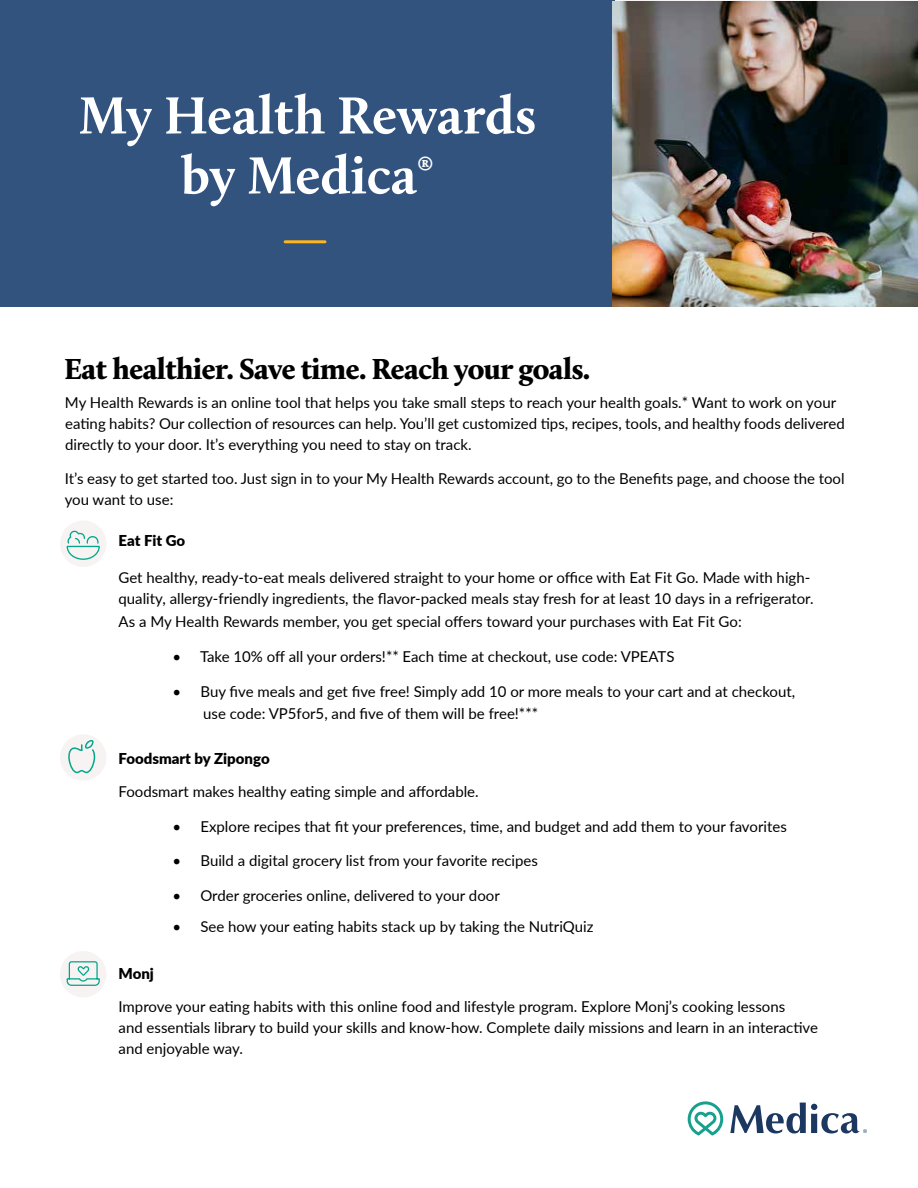
<style>
.page{position:relative;width:918px;height:1188px;background:#fff}
.page>*{position:absolute;margin:0;border:0;box-sizing:border-box;transform-origin:0 0}
.t1{font:700 54px/60px "Calluna";color:#fff;text-align:center}
.t2{font:900 30px "Calluna";letter-spacing:-.02em;color:#000}
.t3{font:15px/21px "Lato";color:#000}
.t4{font:900 15px "Lato";color:#000}
</style>
<div class="page">
<div style="left:0;top:0;width:615px;height:307px;background:#33537f"></div>
<hr style="left:285px;top:240px;width:40px;height:3px;background:#fdb71e">
<svg style="left:730px;top:1103px;width:137px;height:30px"></svg>
<svg style="left:688px;top:1101px;width:35px;height:34px"></svg>
<img style="left:612px;top:1px;width:306px;height:306px">
<div style="left:60px;top:521px;width:46px;height:46px;background:#f7f3f3;border-radius:50%"></div>
<svg style="left:67px;top:531px;width:33px;height:29px"></svg>
<div style="left:60px;top:734px;width:46px;height:47px;background:#f7f3f3;border-radius:50%"></div>
<svg style="left:68px;top:741px;width:27px;height:32px"></svg>
<div style="left:60px;top:951px;width:46px;height:47px;background:#f7f3f3;border-radius:50%"></div>
<svg style="left:67px;top:961px;width:33px;height:25px"></svg>
<h1 class="t1" style="left:78px;top:85px;width:459px">My Health Rewards by Medica<sup>®</sup></h1>
<h2 class="t2" style="left:64px;top:350px;width:528px">Eat healthier. Save time. Reach your goals.</h2>
<p class="t3" style="left:65px;top:391px;width:781px">My Health Rewards is an online tool that helps you take small steps to reach your health goals.* Want to work on your eating habits? Our collection of resources can help. You’ll get customized tips, recipes, tools, and healthy foods delivered directly to your door. It’s everything you need to stay on track.</p>
<p class="t3" style="left:65px;top:468px;width:781px">It’s easy to get started too. Just sign in to your My Health Rewards account, go to the Benefits page, and choose the tool you want to use:</p>
<p class="t4" style="left:119px;top:529px;width:68px">Eat Fit Go</p>
<p class="t3" style="left:119px;top:567px;width:697px">Get healthy, ready-to-eat meals delivered straight to your home or office with Eat Fit Go. Made with high&shy;quality, allergy-friendly ingredients, the flavor-packed meals stay fresh for at least 10 days in a refrigerator.</p>
<p class="t3" style="left:119px;top:610px;width:625px">As a My Health Rewards member, you get special offers toward your purchases with Eat Fit Go:</p>
<p class="t3" style="left:173px;top:646px;width:504px">• Take 10% off all your orders!** Each time at checkout, use code: VPEATS</p>
<p class="t3" style="left:203px;top:679px;width:593px;line-height:22.5px;text-indent:-31px">• Buy five meals and get five free! Simply add 10 or more meals to your cart and at checkout, use code: VP5for5, and five of them will be free!***</p>
<p class="t4" style="left:119px;top:747px;width:153px">Foodsmart by Zipongo</p>
<p class="t3" style="left:119px;top:781px;width:362px">Foodsmart makes healthy eating simple and affordable.</p>
<p class="t3" style="left:173px;top:815px;width:616px">• Explore recipes that fit your preferences, time, and budget and add them to your favorites</p>
<p class="t3" style="left:173px;top:850px;width:367px">• Build a digital grocery list from your favorite recipes</p>
<p class="t3" style="left:173px;top:884px;width:329px">• Order groceries online, delivered to your door</p>
<p class="t3" style="left:173px;top:916px;width:422px">• See how your eating habits stack up by taking the NutriQuiz</p>
<p class="t4" style="left:119px;top:962px;width:37px">Monj</p>
<p class="t3" style="left:119px;top:995px;width:701px">Improve your eating habits with this online food and lifestyle program. Explore Monj’s cooking lessons<br>and essentials library to build your skills and know-how. Complete daily missions and learn in an interactive and enjoyable way.</p>
</div>
